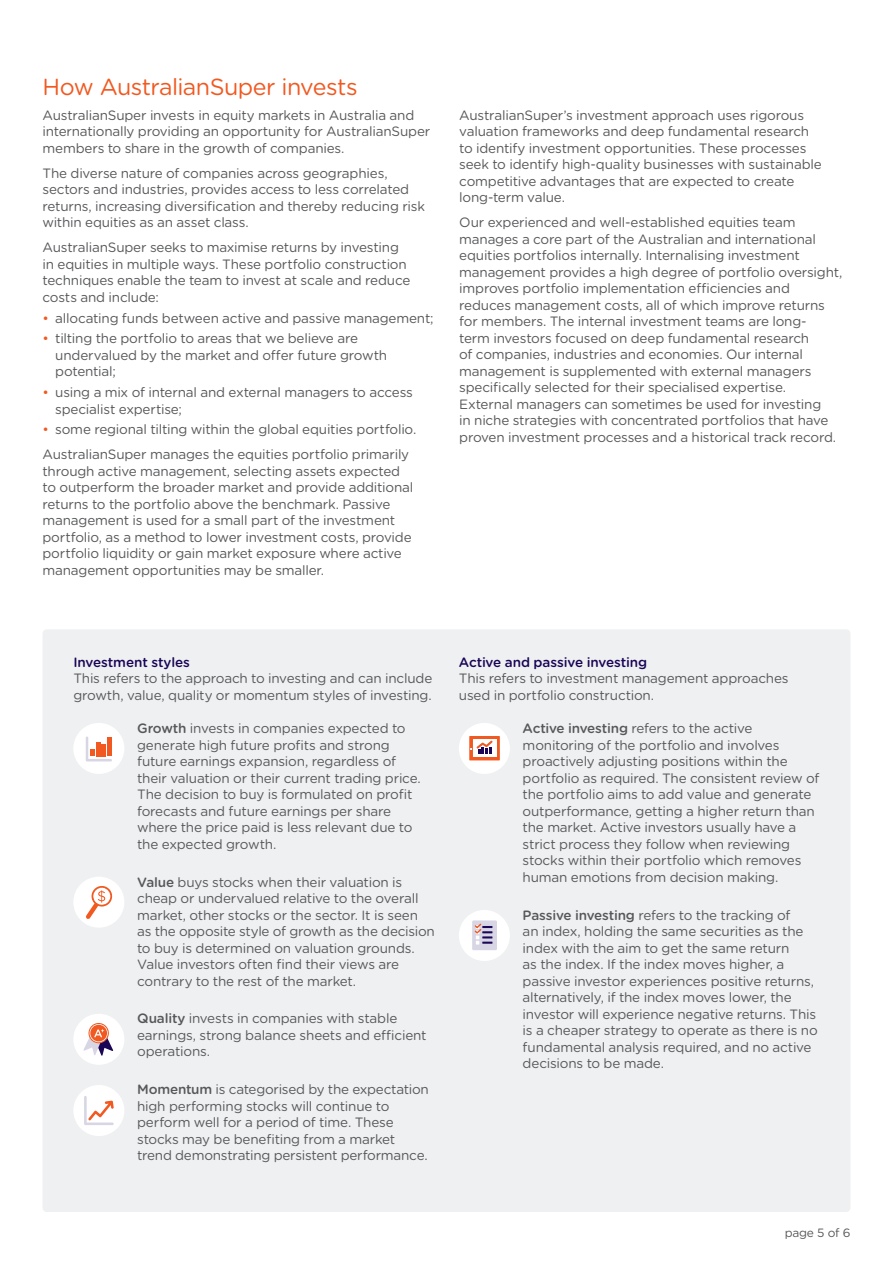
<style>
.page{position:relative;width:893px;height:1263px;background:#fff}
.page>*{position:absolute;margin:0;border:0;box-sizing:border-box;transform-origin:0 0}
.t1{font:23.25px "Gotham Rounded";letter-spacing:-.025em;color:#f15921}
.t2{font:13.5px/16.5px "Gotham Rounded";letter-spacing:-.015em;color:#57585a}
.t3{font:500 13.5px "Gotham Rounded";letter-spacing:-.005em;color:#1a0557}
.t4{font:12px "Gotham Rounded";letter-spacing:-.02em;color:#57585a}
.s1{color:#f15921}
.s2{font-weight:500}
</style>
<div class="page">
<div style="left:43px;top:629px;width:807px;height:583px;background:#eff0f1;border-radius:4px"></div>
<div style="left:459px;top:910px;width:51px;height:51px;background:#fff;border-radius:50%"></div>
<div style="left:472px;top:920px;width:25px;height:30px;background:#d8d6e5"></div>
<svg style="left:474px;top:923px;width:18px;height:21px"></svg>
<div style="left:73px;top:723px;width:51px;height:51px;background:#fff;border-radius:50%"></div>
<svg style="left:86px;top:736px;width:26px;height:25px"></svg>
<hr style="left:96px;top:742px;width:4px;height:14px;background:#f15921">
<hr style="left:102px;top:744px;width:4px;height:12px;background:#f15921">
<hr style="left:107px;top:737px;width:4px;height:19px;background:#f15921">
<div style="left:459px;top:723px;width:51px;height:51px;background:#fff;border-radius:50%"></div>
<svg style="left:469px;top:736px;width:31px;height:24px"></svg>
<div style="left:73px;top:1014px;width:51px;height:51px;background:#fff;border-radius:50%"></div>
<svg style="left:83px;top:1023px;width:30px;height:32px"></svg>
<div style="left:73px;top:877px;width:51px;height:51px;background:#fff;border-radius:50%"></div>
<svg style="left:86px;top:886px;width:27px;height:33px"></svg>
<div style="left:73px;top:1085px;width:51px;height:51px;background:#fff;border-radius:50%"></div>
<svg style="left:84px;top:1096px;width:30px;height:29px"></svg>
<h1 class="t1" style="left:43px;top:71px;width:317px">How AustralianSuper invests</h1>
<p class="t2" style="left:43px;top:106px;width:389px">AustralianSuper invests in equity markets in Australia and internationally providing an opportunity for AustralianSuper members to share in the growth of companies.</p>
<p class="t2" style="left:43px;top:164px;width:384px">The diverse nature of companies across geographies, sectors and industries, provides access to less correlated returns, increasing diversification and thereby reducing risk within equities as an asset class.</p>
<p class="t2" style="left:43px;top:239px;width:369px">AustralianSuper seeks to maximise returns by investing in equities in multiple ways. These portfolio construction techniques enable the team to invest at scale and reduce costs and include:</p>
<p class="t2" style="left:43px;top:309px;width:393px"><span class="s1">•</span> allocating funds between active and passive management;</p>
<p class="t2" style="left:55px;top:330px;width:333px;text-indent:-13px"><span class="s1">•</span> tilting the portfolio to areas that we believe are undervalued by the market and offer future growth potential;</p>
<p class="t2" style="left:55px;top:384px;width:359px;text-indent:-13px"><span class="s1">•</span> using a mix of internal and external managers to access specialist expertise;</p>
<p class="t2" style="left:43px;top:416px;width:375px;line-height:25px"><span class="s1">•</span> some regional tilting within the global equities portfolio.<br>AustralianSuper manages the equities portfolio primarily</p>
<p class="t2" style="left:43px;top:462px;width:372px">through active management, selecting assets expected to outperform the broader market and provide additional returns to the portfolio above the benchmark. Passive management is used for a small part of the investment portfolio, as a method to lower investment costs, provide portfolio liquidity or gain market exposure where active management opportunities may be smaller.</p>
<p class="t2" style="left:459px;top:106px;width:364px">AustralianSuper’s investment approach uses rigorous valuation frameworks and deep fundamental research to identify investment opportunities. These processes seek to identify high-quality businesses with sustainable competitive advantages that are expected to create long-term value.</p>
<p class="t2" style="left:459px;top:214px;width:385px">Our experienced and well-established equities team manages a core part of the Australian and international equities portfolios internally. Internalising investment management provides a high degree of portfolio oversight, improves portfolio implementation efficiencies and reduces management costs, all of which improve returns for members. The internal investment teams are long-<br>term investors focused on deep fundamental research<br>of companies, industries and economies. Our internal management is supplemented with external managers specifically selected for their specialised expertise.<br>External managers can sometimes be used for investing<br>in niche strategies with concentrated portfolios that have proven investment processes and a historical track record.</p>
<p class="t3" style="left:73px;top:652px;width:118px">Investment styles</p>
<p class="t2" style="left:73px;top:670px;width:361px">This refers to the approach to investing and can include growth, value, quality or momentum styles of investing.</p>
<p class="t2" style="left:137px;top:720px;width:285px"><span class="s2">Growth</span> invests in companies expected to generate high future profits and strong future earnings expansion, regardless of their valuation or their current trading price.<br>The decision to buy is formulated on profit forecasts and future earnings per share where the price paid is less relevant due to the expected growth.</p>
<p class="t2" style="left:137px;top:873px;width:299px"><span class="s2">Value</span> buys stocks when their valuation is cheap or undervalued relative to the overall market, other stocks or the sector. It is seen as the opposite style of growth as the decision to buy is determined on valuation grounds.<br>Value investors often find their views are contrary to the rest of the market.</p>
<p class="t2" style="left:137px;top:1010px;width:291px"><span class="s2">Quality</span> invests in companies with stable earnings, strong balance sheets and efficient operations.</p>
<p class="t2" style="left:137px;top:1080px;width:293px"><span class="s2">Momentum</span> is categorised by the expectation high performing stocks will continue to perform well for a period of time. These stocks may be benefiting from a market trend demonstrating persistent performance.</p>
<p class="t3" style="left:459px;top:652px;width:190px">Active and passive investing</p>
<p class="t2" style="left:459px;top:670px;width:331px">This refers to investment management approaches used in portfolio construction.</p>
<p class="t2" style="left:523px;top:720px;width:298px"><span class="s2">Active investing</span> refers to the active monitoring of the portfolio and involves proactively adjusting positions within the portfolio as required. The consistent review of the portfolio aims to add value and generate outperformance, getting a higher return than the market. Active investors usually have a strict process they follow when reviewing stocks within their portfolio which removes human emotions from decision making.</p>
<p class="t2" style="left:523px;top:906px;width:297px"><span class="s2">Passive investing</span> refers to the tracking of<br>an index, holding the same securities as the index with the aim to get the same return<br>as the index. If the index moves higher, a passive investor experiences positive returns, alternatively, if the index moves lower, the investor will experience negative returns. This is a cheaper strategy to operate as there is no fundamental analysis required, and no active decisions to be made.</p>
<p class="t4" style="left:785px;top:1225px;width:67px">page 5 of 6</p>
</div>
